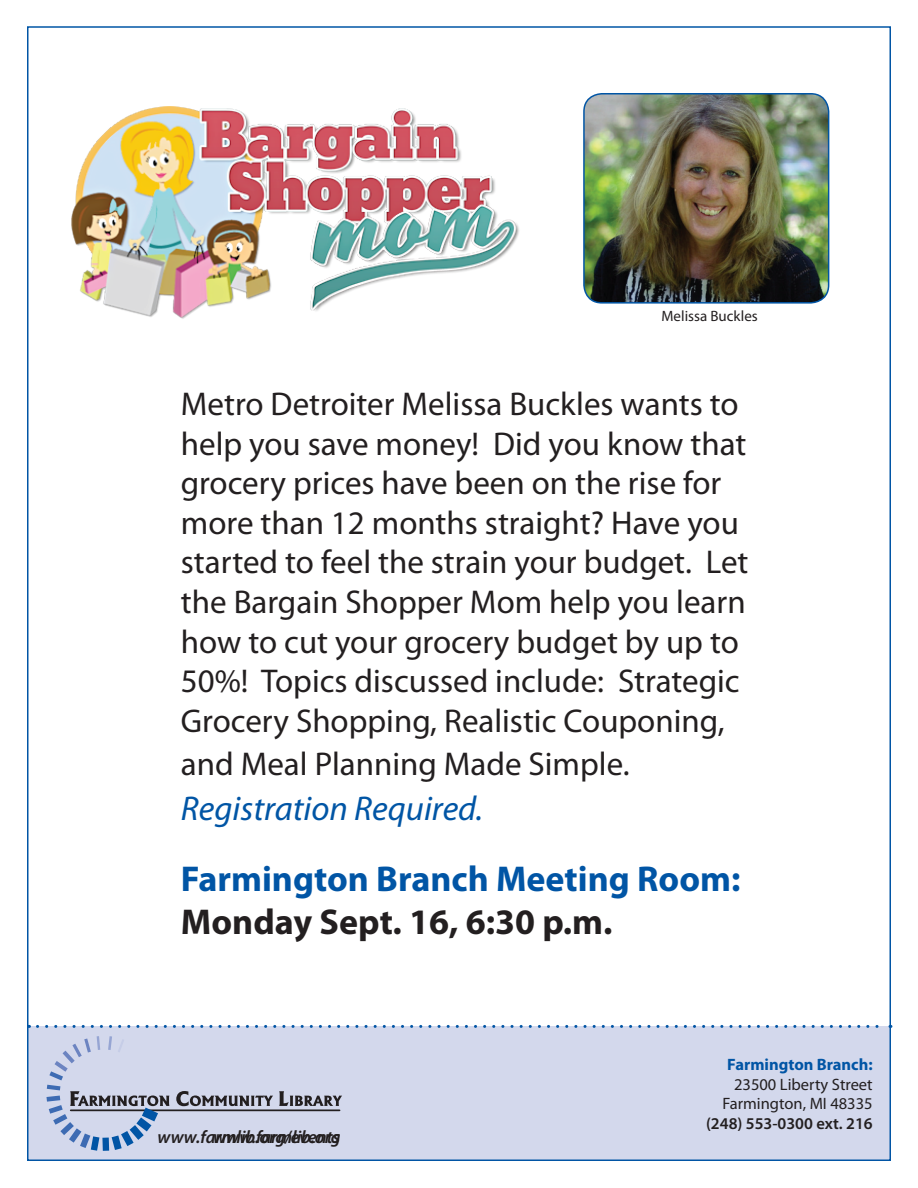
<style>
.page{position:relative;width:918px;height:1188px;background:#fff}
.page>*{position:absolute;margin:0;border:0;box-sizing:border-box;transform-origin:0 0}
.t1{font:700 36px "Myriad Pro";color:#0155a5}
.t2{font:700 36px "Myriad Pro";color:#231f20}
.t3{font:italic 34.5px "Myriad Pro";color:#0155a5}
.t4{font:33px/39.6px "Myriad Pro";color:#231f20}
.t5{font:italic 600 18px "Myriad Pro";color:#231f20}
.t6{font:16.5px/19.8px "Myriad Pro";color:#231f20;text-align:right}
.t7{font:600 16.5px "Myriad Pro";color:#231f20}
.t8{font:700 16.5px "Myriad Pro";color:#0155a5}
.t9{font:15px "Myriad Pro";color:#231f20}
</style>
<div class="page">
<div style="left:27px;top:1026px;width:864px;height:135px;background:#d3d8ec"></div>
<hr style="left:71px;top:1109px;width:269px;height:2px;background:#231f20">
<svg style="left:176px;top:1091px;width:97px;height:15px"></svg>
<svg style="left:279px;top:1091px;width:63px;height:15px"></svg>
<svg style="left:46px;top:1036px;width:123px;height:115px"></svg>
<svg style="left:37px;top:1025px;width:854px;height:3px"></svg>
<img style="left:71px;top:106px;width:448px;height:213px">
<img style="left:584px;top:94px;width:245px;height:207px">
<div style="left:583px;top:93px;width:246px;height:211px;border:2px solid #0155a5;border-radius:18px"></div>
<p class="t9" style="left:661px;top:307px;width:98px">Melissa Buckles</p>
<p class="t4" style="left:181px;top:384px;width:569px">Metro Detroiter Melissa Buckles wants to help you save money! Did you know that grocery prices have been on the rise for more than 12 months straight? Have you started to feel the strain your budget. Let the Bargain Shopper Mom help you learn how to cut your grocery budget by up to 50%! Topics discussed include: Strategic Grocery Shopping, Realistic Couponing,</p>
<p class="t4" style="left:181px;top:744px;width:450px">and Meal Planning Made Simple.</p>
<p class="t3" style="left:181px;top:787px;width:304px">Registration Required.</p>
<p class="t1" style="left:181px;top:855px;width:561px">Farmington Branch Meeting Room:</p>
<p class="t2" style="left:181px;top:898px;width:433px">Monday Sept. 16, 6:30 p.m.</p>
<p class="t5" style="left:157px;top:1126px;width:184px">www.farmlib.org/events</p>
<p class="t5" style="left:213px;top:1126px;width:129px">www.fa mlib.org</p>
<p class="t8" style="left:727px;top:1054px;width:147px">Farmington Branch:</p>
<p class="t6" style="left:722px;top:1074px;width:152px">23500 Liberty Street<br>Farmington, MI 48335</p>
<p class="t7" style="left:706px;top:1113px;width:168px">(248) 553-0300 ext. 216</p>
</div>
